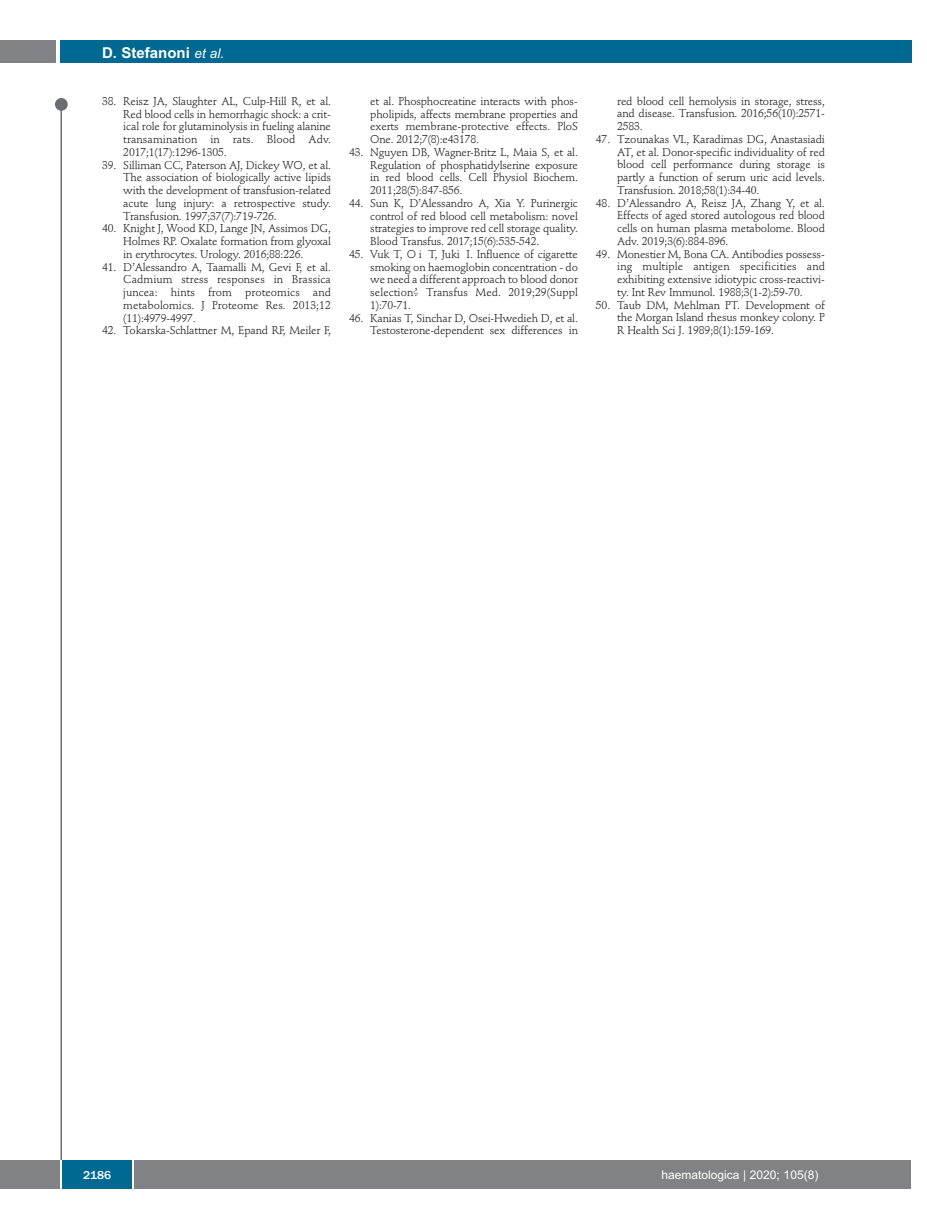
<style>
.page{position:relative;width:927px;height:1225px;background:#fff}
.page>*{position:absolute;margin:0;border:0;box-sizing:border-box;transform-origin:0 0}
.t1{font:700 15px "Arial";color:#fff}
.t2{font:12px "Arial";color:#fff}
.t3{font:500 12px "Franklin Gothic";color:#fff}
.t4{font:11.25px/12.8px "Stempel Schneidler";letter-spacing:-.015em;color:#231f20;text-align:justify}
.s1{font-weight:400;font-style:italic;font-size:13.5px}
</style>
<div class="page">
<div style="left:55px;top:98px;width:13px;height:13px;background:#6c6d70;border-radius:50%"></div>
<hr style="left:60px;top:101px;width:2px;height:1061px;background:#6c6d70">
<div style="left:60px;top:40px;width:852px;height:22px;background:#006991"></div>
<div style="left:0;top:40px;width:56px;height:22px;background:#808285"></div>
<div style="left:0;top:1160px;width:911px;height:28px;background:#808285"></div>
<div style="left:62px;top:1160px;width:71px;height:28px;background:#006991"></div>
<hr style="left:60px;top:1160px;width:2px;height:28px;background:#fff">
<svg style="left:133px;top:1160px;width:1px;height:28px"></svg>
<h1 class="t1" style="left:102px;top:44px;width:124px">D. Stefanoni <span class="s1">et al.</span></h1>
<p class="t4" style="left:123px;top:96px;width:209px;text-indent:-21px">38. Reisz JA, Slaughter AL, Culp-Hill R, et al.<br>Red blood cells in hemorrhagic shock: a crit&shy;ical role for glutaminolysis in fueling alanine transamination in rats. Blood Adv.<br>2017;1(17):1296-1305.</p>
<p class="t4" style="left:123px;top:159px;width:209px;text-indent:-21px">39. Silliman CC, Paterson AJ, Dickey WO, et al.<br>The association of biologically active lipids with the development of transfusion-related acute lung injury: a retrospective study.<br>Transfusion. 1997;37(7):719-726.</p>
<p class="t4" style="left:123px;top:223px;width:209px;text-indent:-21px">40. Knight J, Wood KD, Lange JN, Assimos DG, Holmes RP. Oxalate formation from glyoxal in erythrocytes. Urology. 2016;88:226.</p>
<p class="t4" style="left:123px;top:261px;width:209px;text-indent:-21px">41. D’Alessandro A, Taamalli M, Gevi F, et al.<br>Cadmium stress responses in Brassica juncea: hints from proteomics and metabolomics. J Proteome Res. 2013;12 (11):4979-4997.</p>
<p class="t4" style="left:102px;top:325px;width:230px">42. Tokarska-Schlattner M, Epand RF, Meiler F,</p>
<p class="t4" style="left:370px;top:96px;width:209px">et al. Phosphocreatine interacts with phos&shy;pholipids, affects membrane properties and exerts membrane-protective effects. PloS One. 2012;7(8):e43178.</p>
<p class="t4" style="left:370px;top:147px;width:209px;text-indent:-21px">43. Nguyen DB, Wagner-Britz L, Maia S, et al.<br>Regulation of phosphatidylserine exposure in red blood cells. Cell Physiol Biochem.<br>2011;28(5):847-856.</p>
<p class="t4" style="left:370px;top:198px;width:209px;text-indent:-21px">44. Sun K, D’Alessandro A, Xia Y. Purinergic control of red blood cell metabolism: novel strategies to improve red cell storage quality.<br>Blood Transfus. 2017;15(6):535-542.</p>
<p class="t4" style="left:370px;top:249px;width:209px;text-indent:-21px">45. Vuk T, O i T, Juki I. Influence of cigarette smoking on haemoglobin concentration - do we need a different approach to blood donor selection? Transfus Med. 2019;29(Suppl 1):70-71.</p>
<p class="t4" style="left:349px;top:312px;width:230px;text-align:right">46. Kanias T, Sinchar D, Osei-Hwedieh D, et al.<br>Testosterone-dependent sex differences in</p>
<p class="t4" style="left:617px;top:96px;width:209px">red blood cell hemolysis in storage, stress, and disease. Transfusion. 2016;56(10):2571- 2583.</p>
<p class="t4" style="left:617px;top:134px;width:209px;text-indent:-21px">47. Tzounakas VL, Karadimas DG, Anastasiadi AT, et al. Donor-specific individuality of red blood cell performance during storage is partly a function of serum uric acid levels.<br>Transfusion. 2018;58(1):34-40.</p>
<p class="t4" style="left:617px;top:197px;width:209px;text-indent:-21px">48. D’Alessandro A, Reisz JA, Zhang Y, et al.<br>Effects of aged stored autologous red blood cells on human plasma metabolome. Blood Adv. 2019;3(6):884-896.</p>
<p class="t4" style="left:617px;top:248px;width:209px;text-indent:-21px">49. Monestier M, Bona CA. Antibodies possess&shy;ing multiple antigen specificities and exhibiting extensive idiotypic cross-reactivi&shy;ty. Int Rev Immunol. 1988;3(1-2):59-70.</p>
<p class="t4" style="left:617px;top:299px;width:209px;text-indent:-21px">50. Taub DM, Mehlman PT. Development of the Morgan Island rhesus monkey colony. P R Health Sci J. 1989;8(1):159-169.</p>
<p class="t3" style="left:83px;top:1167px;width:30px">2186</p>
<p class="t2" style="left:661px;top:1167px;width:158px">haematologica | 2020; 105(8)</p>
</div>
